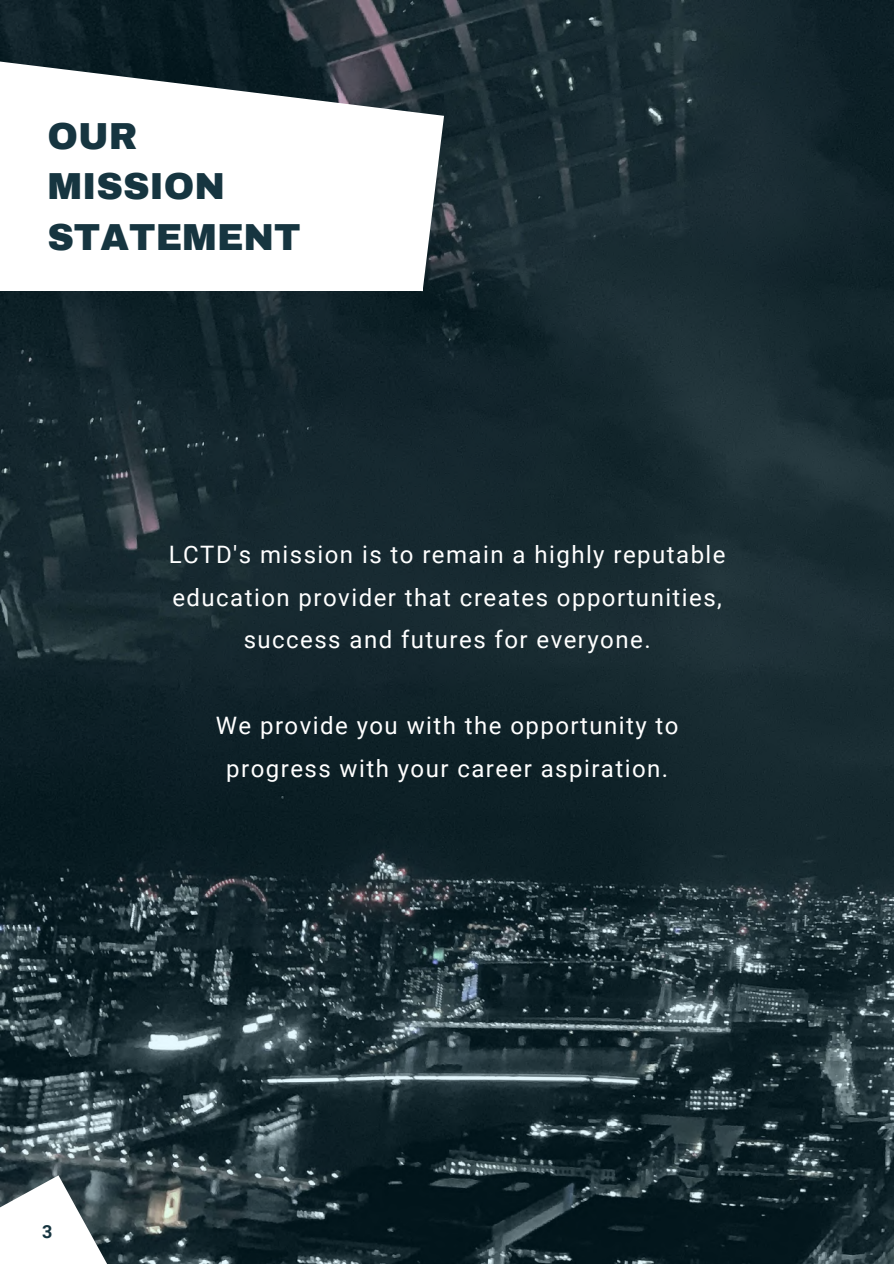
<style>
.page{position:relative;width:894px;height:1264px;background:#fff}
.page>*{position:absolute;margin:0;border:0;box-sizing:border-box;transform-origin:0 0}
.t1{font:900 36.75px/50.7px "Archivo";color:#163540}
.t2{font:24px/42.8px "Roboto";letter-spacing:.06em;color:#fff;text-align:center}
.t3{font:700 18px "Roboto";color:#163540}
</style>
<div class="page">
<img style="left:0;top:0;width:893px;height:1263px">
<svg style="left:0;top:61px;width:444px;height:230px"></svg>
<svg style="left:0;top:1175px;width:139px;height:88px"></svg>
<h1 class="t1" style="left:47px;top:111px;width:255px">OUR<br>MISSION<br>STATEMENT</h1>
<p class="t2" style="left:169px;top:533px;width:558px">LCTD's mission is to remain a highly reputable education provider that creates opportunities, success and futures for everyone.</p>
<p class="t2" style="left:216px;top:704px;width:464px">We provide you with the opportunity to progress with your career aspiration.</p>
<p class="t3" style="left:42px;top:1220px;width:12px">3</p>
</div>
